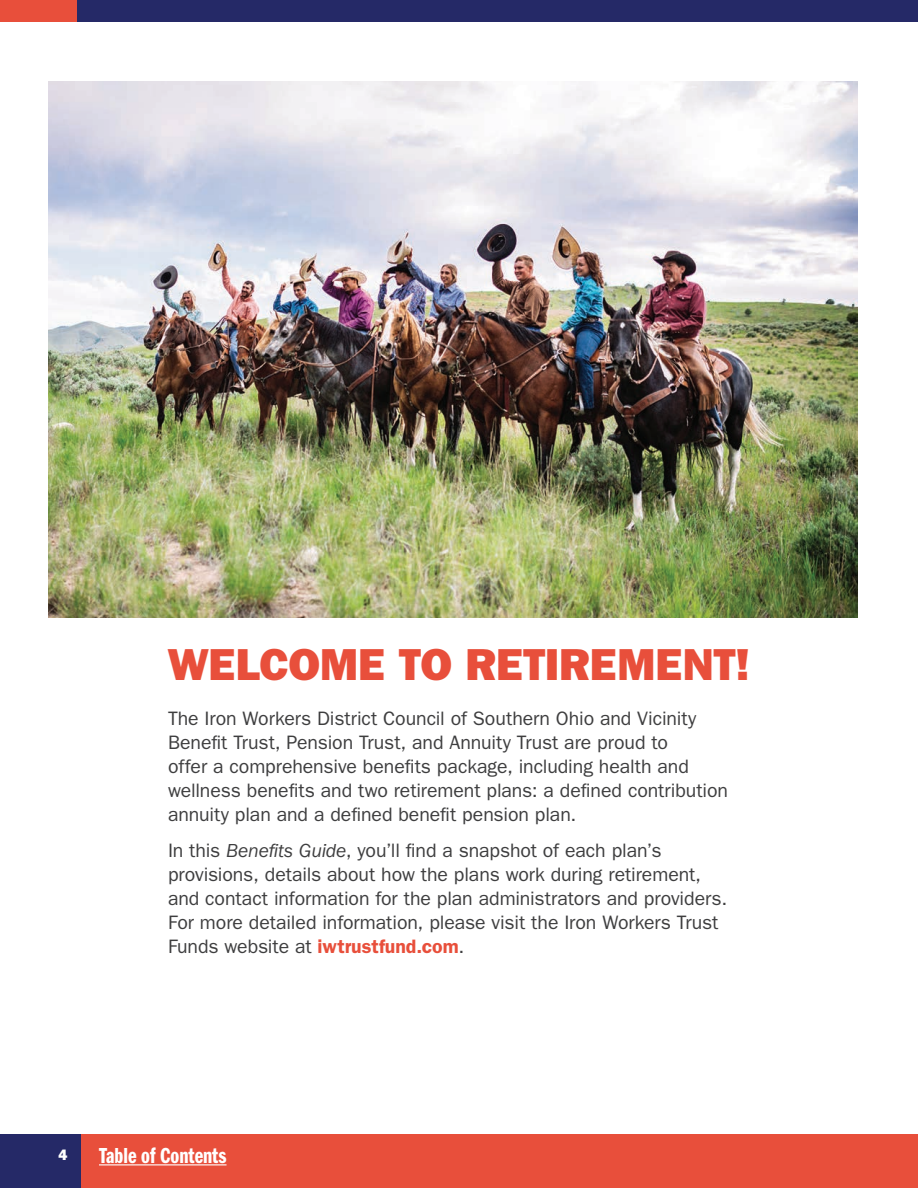
<style>
.page{position:relative;width:918px;height:1188px;background:#fff}
.page>*{position:absolute;margin:0;border:0;box-sizing:border-box;transform-origin:0 0}
.Headline{font:45px "ITC Franklin Gothic Std Hvy";letter-spacing:-.005em;color:#e84f3b}
.t1{font:22.5px "ITC Franklin Gothic Std Dm Cp";color:#fff}
.Intro{font:19.5px/24px "ITC Franklin Gothic Std";letter-spacing:-.005em;color:#3e3e3f}
.t2{font:15px "ITC Franklin Gothic Std Hvy";color:#fff}
.s1{font-style:italic}
.s2{font-weight:600;color:#e84f3b}
</style>
<div class="page">
<div style="left:68px;top:0;width:850px;height:22px;background:#252967"></div>
<div style="left:0;top:0;width:77px;height:22px;background:#e84f3b"></div>
<div style="left:69px;top:1134px;width:849px;height:54px;background:#e84f3b"></div>
<div style="left:0;top:1134px;width:81px;height:54px;background:#252967"></div>
<hr style="left:99px;top:1164px;width:128px;height:1px;background:#fff">
<img style="left:48px;top:81px;width:809px;height:537px">
<p class="Headline" style="left:167px;top:638px;width:584px">WELCOME TO RETIREMENT!</p>
<p class="Intro" style="left:168px;top:707px;width:562px">The Iron Workers District Council of Southern Ohio and Vicinity Benefit Trust, Pension Trust, and Annuity Trust are proud to<br>offer a comprehensive benefits package, including health and wellness benefits and two retirement plans: a defined contribution annuity plan and a defined benefit pension plan.</p>
<p class="Intro" style="left:168px;top:839px;width:561px">In this <span class="s1">Benefits Guide</span>, you’ll find a snapshot of each plan’s provisions, details about how the plans work during retirement, and contact information for the plan administrators and providers.<br>For more detailed information, please visit the Iron Workers Trust Funds website at <span class="s2">iwtrustfund.com</span>.</p>
<p class="t2" style="left:59px;top:1146px;width:10px">4</p>
<p class="t1" style="left:99px;top:1143px;width:129px">Table of Contents</p>
</div>
